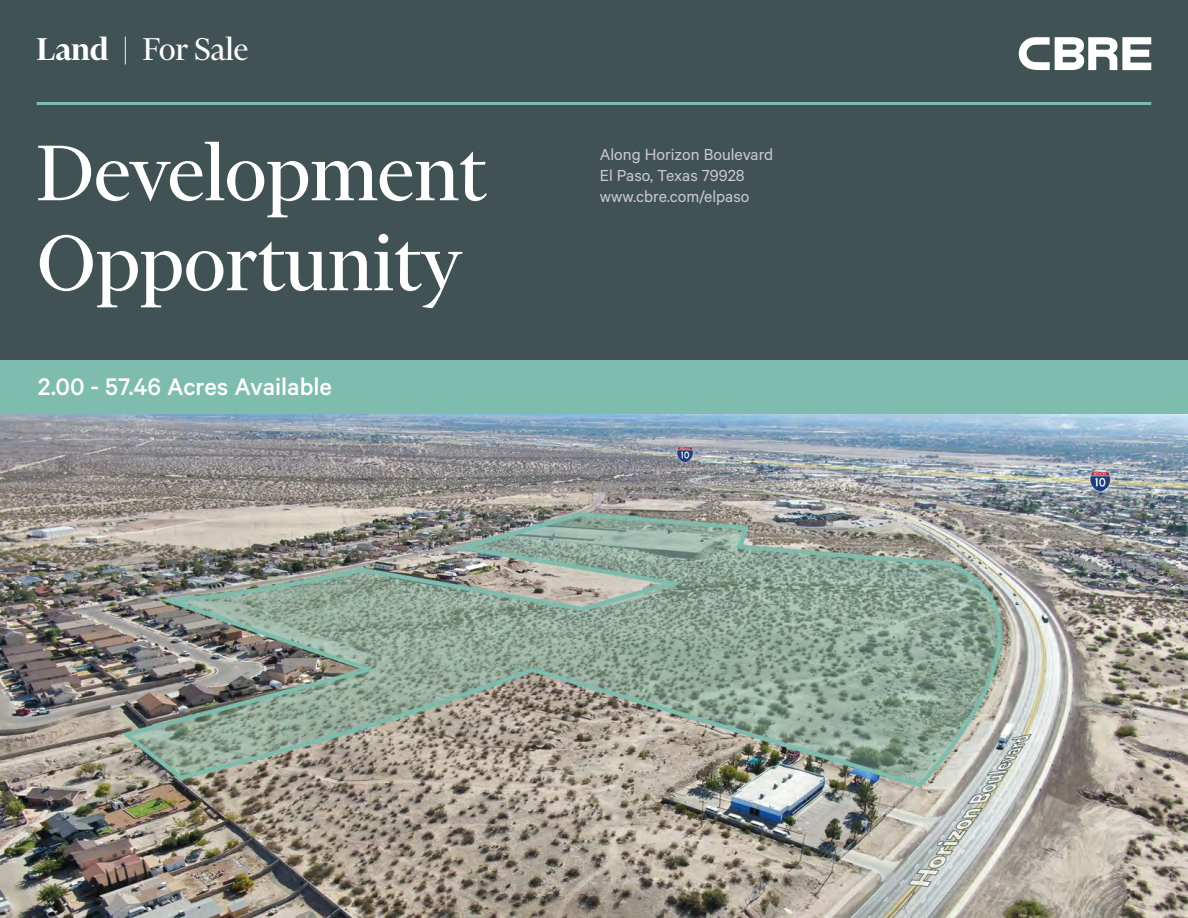
<style>
.page{position:relative;width:1188px;height:918px;background:#415255}
.page>*{position:absolute;margin:0;border:0;box-sizing:border-box;transform-origin:0 0}
.Heading_Large{font:90px/90px "Financier Display";color:#fff}
.t1{font:36px "Financier Display";color:#fff}
.t2{font:500 27px "Calibre";color:#fff}
.t3{font:18px "Calibre";color:#cbccca}
.s1{font-weight:600}
</style>
<div class="page">
<svg style="left:1019px;top:37px;width:132px;height:33px"></svg>
<hr style="left:37px;top:102px;width:1114px;height:3px;background:#7ebcad">
<img style="left:0;top:414px;width:1188px;height:504px">
<div style="left:0;top:360px;width:1188px;height:54px;background:#7ebcad"></div>
<p class="t1" style="left:37px;top:30px;width:213px"><span class="s1">Land</span> | For Sale</p>
<p class="Heading_Large" style="left:37px;top:128px;width:451px">Development<br>Opportunity</p>
<p class="t3" style="left:600px;top:144px;width:175px">Along Horizon Boulevard</p>
<p class="t3" style="left:600px;top:165px;width:146px">El Paso, Texas 79928</p>
<p class="t3" style="left:600px;top:186px;width:151px">www.cbre.com/elpaso</p>
<p class="t2" style="left:38px;top:371px;width:296px">2.00 - 57.46 Acres Available</p>
</div>
